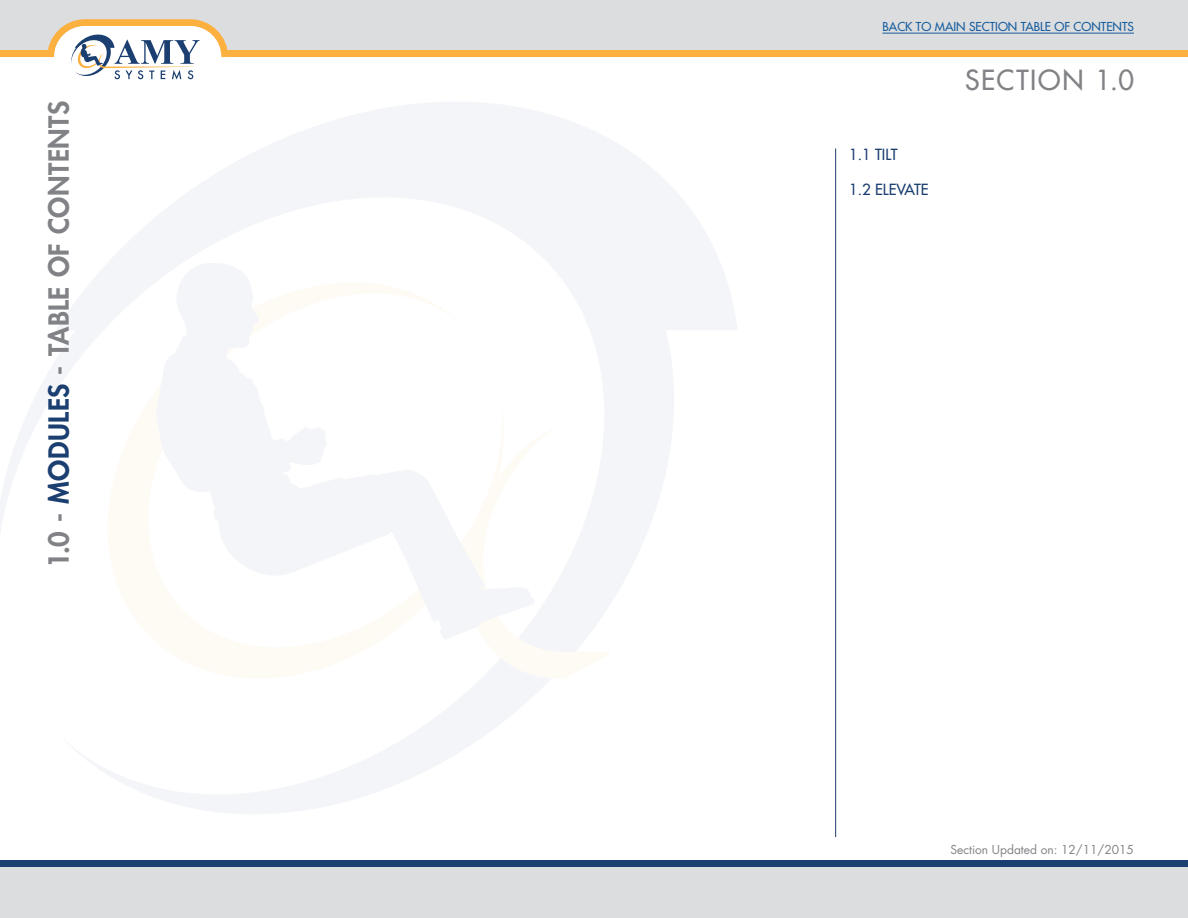
<style>
.page{position:relative;width:1188px;height:918px;background:#fff}
.page>*{position:absolute;margin:0;border:0;box-sizing:border-box;transform-origin:0 0}
.t1{font:800 27px "Futura";letter-spacing:.015em;color:#808285}
.Paragraph_Style_3{font:27px "Futura";letter-spacing:.06em;color:#808285}
.SUB_SECTION_MARKER{font:15px "Futura";color:#1b3f70}
.t2{font:12px "Futura";color:#175d9e}
.t3{font:12px "Futura";color:#808285}
.s1{color:#1b3f70}
</style>
<div class="page">
<svg style="left:0;top:102px;width:737px;height:712px"></svg>
<svg style="left:82px;top:257px;width:527px;height:447px"></svg>
<svg style="left:156px;top:263px;width:379px;height:377px"></svg>
<div style="left:0;top:867px;width:1188px;height:51px;background:#dcdddf"></div>
<div style="left:0;top:0;width:1188px;height:50px;background:#dcdddf"></div>
<div style="left:0;top:50px;width:1188px;height:7px;background:#fbb03f"></div>
<div style="left:0;top:861px;width:1188px;height:6px;background:#1b3f70"></div>
<svg style="left:48px;top:19px;width:180px;height:61px"></svg>
<hr style="left:882px;top:33px;width:252px;height:1px;background:#175d9e">
<hr style="left:835px;top:148px;width:1px;height:689px;background:#1b3f70">
<p class="t1" style="left:41px;top:568px;width:469px;rotate:-90deg">1.0 - <span class="s1">MODULES</span> - TABLE OF CONTENTS</p>
<p class="t2" style="left:882px;top:19px;width:253px">BACK TO MAIN SECTION TABLE OF CONTENTS</p>
<p class="SUB_SECTION_MARKER" style="left:849px;top:145px;width:50px">1.1 TILT</p>
<p class="SUB_SECTION_MARKER" style="left:849px;top:180px;width:81px">1.2 ELEVATE</p>
<p class="Paragraph_Style_3" style="left:965px;top:62px;width:170px">SECTION 1.0</p>
<p class="t3" style="left:951px;top:841px;width:185px">Section Updated on: 12/11/2015</p>
</div>
